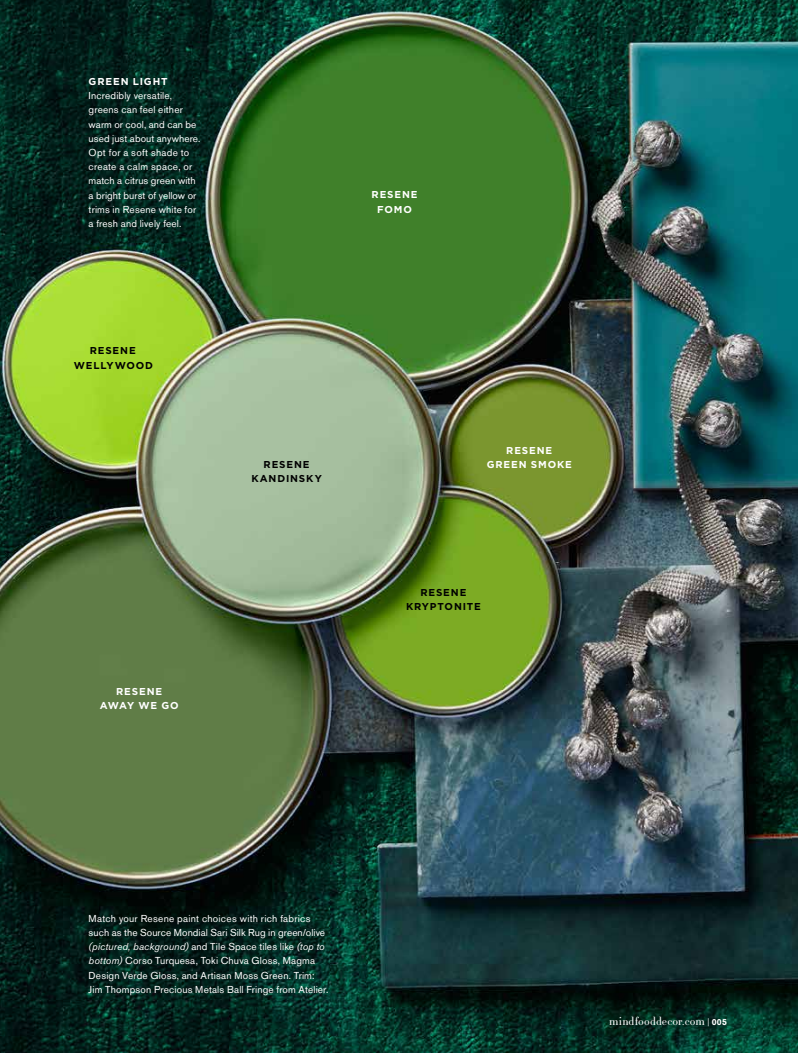
<style>
.page{position:relative;width:798px;height:1053px;background:#fff}
.page>*{position:absolute;margin:0;border:0;box-sizing:border-box;transform-origin:0 0}
.t1{font:300 11.25px "HTF Didot L06";letter-spacing:.01em;color:#fff}
.t2{font:10px/14.1px "Akzidenz Grotesk Pro";letter-spacing:.015em;color:#fff}
.t3{font:700 10px/14.1px "Gotham";letter-spacing:.085em;color:#fff;text-align:center}
.t4{font:700 10px/14.1px "Gotham";letter-spacing:.085em;color:#000;text-align:center}
.s1{font-style:italic}
.s2{font-family:"Akzidenz Grotesk Pro";font-size:8.75px}
.s3{font-family:"Akzidenz Grotesk Pro";font-weight:700;font-size:8.75px}
</style>
<div class="page">
<img style="left:0;top:0;width:797px;height:1052px">
<p class="t3" style="left:89px;top:74px;width:80px">GREEN LIGHT</p>
<p class="t2" style="left:89px;top:89px;width:113px">Incredibly versatile, greens can feel either warm or cool, and can be used just about anywhere.<br>Opt for a soft shade to create a calm space, or match a citrus green with a bright burst of yellow or trims in Resene white for a fresh and lively feel.</p>
<p class="t4" style="left:74px;top:344px;width:80px">RESENE<br>WELLYWOOD</p>
<p class="t3" style="left:100px;top:684px;width:64px;text-align:left;text-indent:16px">RESENE<br>AWAY WE</p>
<p class="t3" style="left:161px;top:698px;width:19px">GO</p>
<p class="t3" style="left:371px;top:188px;width:48px">RESENE<br>FOMO</p>
<p class="t4" style="left:251px;top:457px;width:72px">RESENE<br>KANDINSKY</p>
<p class="t3" style="left:486px;top:443px;width:85px">RESENE<br>GREEN SMOKE</p>
<p class="t4" style="left:406px;top:585px;width:75px">RESENE<br>KRYPTONITE</p>
<p class="t2" style="left:89px;top:911px;width:241px">Match your Resene paint choices with rich fabrics such as the Source Mondial Sari Silk Rug in green/olive <span class="s1">(pictured, background)</span> and Tile Space tiles like <span class="s1">(top to bottom)</span> Corso Turquesa, Toki Chuva Gloss, Magma Design Verde Gloss, and Artisan Moss Green. Trim:<br>Jim Thompson Precious Metals Ball Fringe from Atelier.</p>
<p class="t1" style="left:609px;top:1012px;width:119px">mindfooddecor.com <span class="s2">|</span> <span class="s3">005</span></p>
</div>
